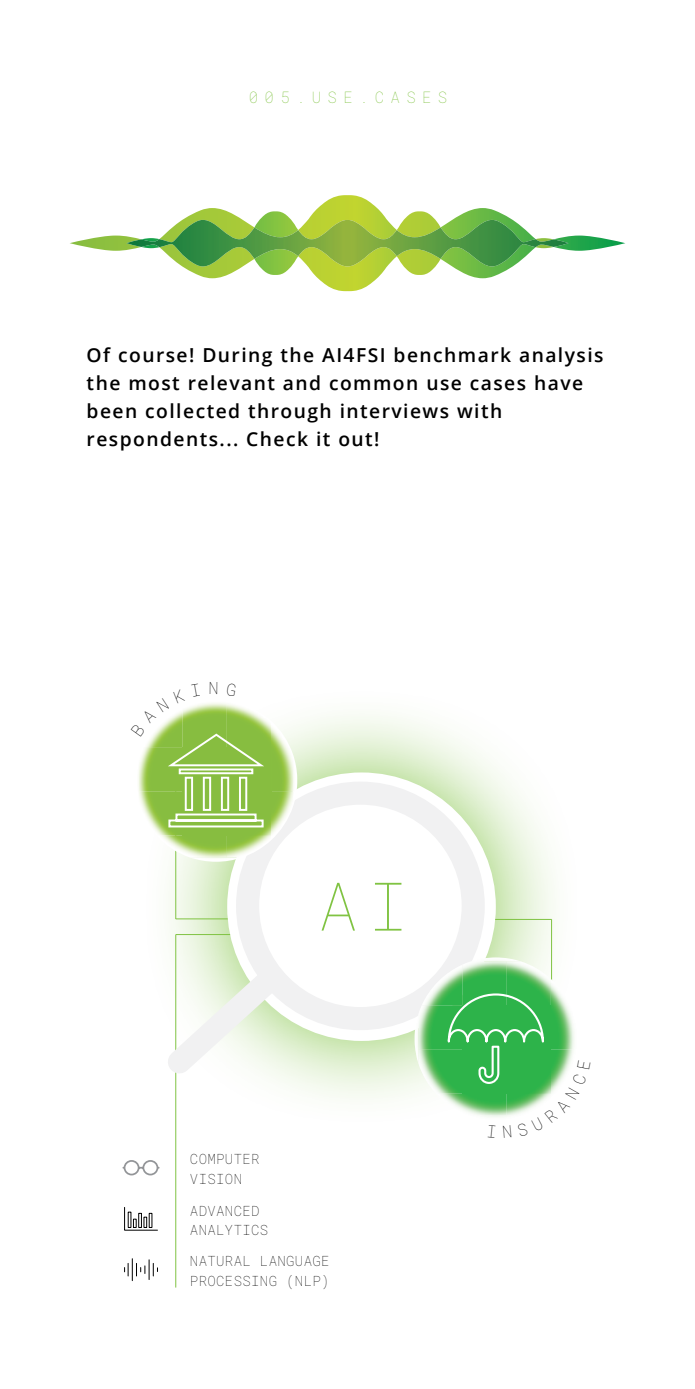
<style>
.page{position:relative;width:695px;height:1389px;background:#fff}
.page>*{position:absolute;margin:0;border:0;box-sizing:border-box;transform-origin:0 0}
.t1{font:600 19.25px/28px "Open Sans";letter-spacing:.075em;color:#000}
.t2{font:100 15.75px "Roboto Mono";letter-spacing:.4em;color:#80c342}
.t3{font:100 14px/19.2px "Roboto Mono";letter-spacing:.025em;color:#000}
</style>
<div class="page">
<hr style="left:175px;top:935px;width:1px;height:353px;background:#80c342">
<svg style="left:124px;top:1207px;width:34px;height:24px"></svg>
<svg style="left:124px;top:1259px;width:34px;height:22px"></svg>
<div style="left:141px;top:686px;width:441px;height:441px;background:#80c342;opacity:.9"></div>
<div style="left:227px;top:772px;width:268px;height:269px;background:#fff;border-radius:50%"></div>
<svg style="left:321px;top:883px;width:80px;height:48px"></svg>
<svg style="left:123px;top:1160px;width:36px;height:16px"></svg>
<div style="left:236px;top:782px;width:248px;height:248px;border:23px solid #f1f1f2;border-radius:50%"></div>
<svg style="left:147px;top:946px;width:157px;height:149px"></svg>
<img style="left:471px;top:957px;width:49px;height:4px">
<img style="left:414px;top:1014px;width:4px;height:49px">
<img style="left:421px;top:965px;width:41px;height:40px">
<img style="left:462px;top:961px;width:88px;height:31px">
<img style="left:550px;top:979px;width:22px;height:13px">
<img style="left:418px;top:1005px;width:28px;height:89px">
<img style="left:436px;top:1094px;width:10px;height:22px">
<img style="left:293px;top:754px;width:4px;height:53px">
<img style="left:190px;top:858px;width:46px;height:4px">
<img style="left:264px;top:703px;width:7px;height:44px">
<img style="left:271px;top:721px;width:22px;height:119px">
<img style="left:141px;top:747px;width:130px;height:89px">
<img style="left:156px;top:835px;width:115px;height:23px">
<svg style="left:70px;top:195px;width:555px;height:96px"></svg>
<svg style="left:141px;top:211px;width:412px;height:64px"></svg>
<img style="left:126px;top:220px;width:442px;height:46px">
<svg style="left:446px;top:992px;width:136px;height:135px"></svg>
<svg style="left:138px;top:686px;width:126px;height:142px"></svg>
<p class="t2" style="left:249px;top:87px;width:200px">005.USE.CASES</p>
<p class="t1" style="left:87px;top:341px;width:518px">Of course! During the AI4FSI benchmark analysis the most relevant and common use cases have been collected through interviews with respondents... Check it out!</p>
<p class="t3" style="left:190px;top:1149px;width:71px">COMPUTER<br>VISION</p>
<p class="t3" style="left:190px;top:1200px;width:80px">ADVANCED<br>ANALYTICS</p>
<p class="t3" style="left:190px;top:1251px;width:141px">NATURAL LANGUAGE<br>PROCESSING (NLP)</p>
</div>
